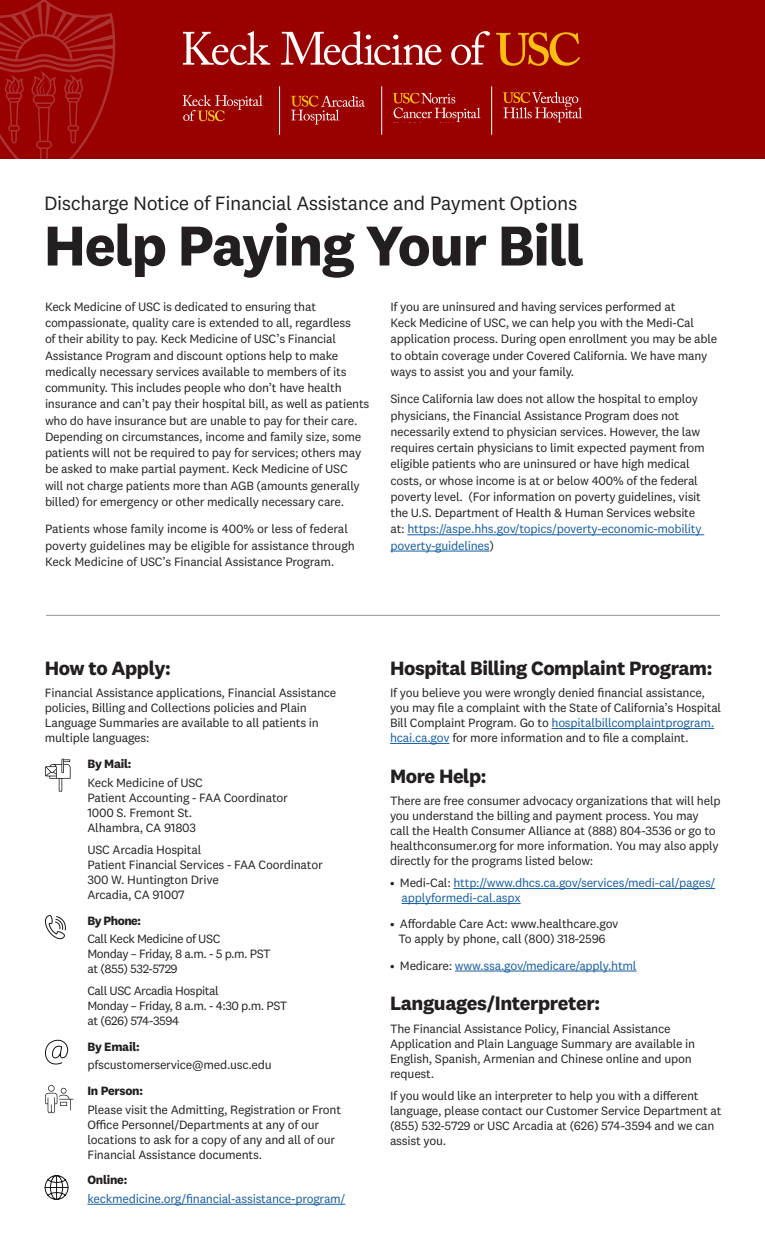
<style>
.page{position:relative;width:765px;height:1260px;background:#fff}
.page>*{position:absolute;margin:0;border:0;box-sizing:border-box;transform-origin:0 0}
.t1{font:700 58.12px "National 2";letter-spacing:-.02em;color:#231f20}
.t2{font:700 20px "National 2";letter-spacing:-.02em;color:#231f20}
.t3{font:20px "National 2";letter-spacing:-.02em;color:#231f20}
.t4{font:12.5px/16.2px "National 2";letter-spacing:-.02em;color:#231f20}
.t5{font:12.5px/15px "National 2";letter-spacing:-.02em;color:#175d9e}
.t6{font:12.5px/15px "National 2";letter-spacing:-.04em;color:#231f20}
.t7{font:700 12.5px "National 2";letter-spacing:-.02em;color:#231f20}
.s1{color:#175d9e}
.s2{color:#231f20}
</style>
<div class="page">
<div style="left:0;top:0;width:765px;height:159px;background:#900"></div>
<svg style="left:0;top:0;width:115px;height:159px"></svg>
<svg style="left:183px;top:95px;width:80px;height:26px"></svg>
<svg style="left:393px;top:93px;width:87px;height:29px"></svg>
<svg style="left:503px;top:92px;width:79px;height:30px"></svg>
<svg style="left:496px;top:32px;width:84px;height:34px"></svg>
<svg style="left:183px;top:31px;width:87px;height:34px"></svg>
<svg style="left:281px;top:31px;width:161px;height:34px"></svg>
<svg style="left:451px;top:31px;width:39px;height:34px"></svg>
<hr style="left:279px;top:86px;width:1px;height:49px;background:#fff">
<hr style="left:381px;top:86px;width:1px;height:49px;background:#fff">
<svg style="left:291px;top:96px;width:74px;height:28px"></svg>
<hr style="left:491px;top:86px;width:1px;height:49px;background:#fff">
<hr style="left:407px;top:534px;width:297px;height:1px;background:#175d9e">
<hr style="left:390px;top:551px;width:99px;height:1px;background:#175d9e">
<hr style="left:87px;top:1204px;width:258px;height:1px;background:#175d9e">
<hr style="left:552px;top:728px;width:162px;height:1px;background:#175d9e">
<hr style="left:390px;top:743px;width:60px;height:1px;background:#175d9e">
<hr style="left:453px;top:888px;width:262px;height:1px;background:#175d9e">
<hr style="left:402px;top:903px;width:119px;height:1px;background:#175d9e">
<hr style="left:455px;top:971px;width:182px;height:1px;background:#175d9e">
<hr style="left:46px;top:615px;width:674px;height:1px;background:#939598">
<svg style="left:45px;top:915px;width:21px;height:25px"></svg>
<svg style="left:45px;top:1039px;width:24px;height:26px"></svg>
<svg style="left:45px;top:759px;width:26px;height:33px"></svg>
<svg style="left:45px;top:1085px;width:28px;height:28px"></svg>
<svg style="left:45px;top:1175px;width:24px;height:25px"></svg>
<p class="t3" style="left:44px;top:191px;width:535px">Discharge Notice of Financial Assistance and Payment Options</p>
<p class="t1" style="left:44px;top:210px;width:541px">Help Paying Your Bill</p>
<p class="t4" style="left:45px;top:298px;width:326px">Keck Medicine of USC is dedicated to ensuring that compassionate, quality care is extended to all, regardless<br>of their ability to pay. Keck Medicine of USC’s Financial Assistance Program and discount options help to make medically necessary services available to members of its community. This includes people who don’t have health insurance and can’t pay their hospital bill, as well as patients who do have insurance but are unable to pay for their care.<br>Depending on circumstances, income and family size, some patients will not be required to pay for services; others may be asked to make partial payment. Keck Medicine of USC will not charge patients more than AGB (amounts generally billed) for emergency or other medically necessary care.</p>
<p class="t4" style="left:45px;top:521px;width:311px">Patients whose family income is 400% or less of federal poverty guidelines may be eligible for assistance through<br>Keck Medicine of USC’s Financial Assistance Program.</p>
<p class="t4" style="left:390px;top:298px;width:328px">If you are uninsured and having services performed at<br>Keck Medicine of USC, we can help you with the Medi-Cal application process. During open enrollment you may be able to obtain coverage under Covered California. We have many ways to assist you and your family.</p>
<p class="t4" style="left:390px;top:391px;width:316px">Since California law does not allow the hospital to employ physicians, the Financial Assistance Program does not necessarily extend to physician services. However, the law requires certain physicians to limit expected payment from eligible patients who are uninsured or have high medical costs, or whose income is at or below 400% of the federal poverty level. (For information on poverty guidelines, visit the U.S. Department of Health &amp; Human Services website at: <span class="s1">https://aspe.hhs.gov/topics/poverty-economic-mobility poverty-guidelines</span>)</p>
<p class="t2" style="left:45px;top:656px;width:127px">How to Apply:</p>
<p class="t4" style="left:45px;top:685px;width:293px;line-height:15px">Financial Assistance applications, Financial Assistance policies, Billing and Collections policies and Plain Language Summaries are available to all patients in multiple languages:</p>
<p class="t7" style="left:87px;top:756px;width:45px">By Mail:</p>
<p class="t4" style="left:87px;top:775px;width:202px;line-height:15px">Keck Medicine of USC<br>Patient Accounting - FAA Coordinator<br>1000 S. Fremont St.<br>Alhambra, CA 91803</p>
<p class="t4" style="left:87px;top:842px;width:237px;line-height:15px">USC Arcadia Hospital<br>Patient Financial Services - FAA Coordinator<br>300 W. Huntington Drive<br>Arcadia, CA 91007</p>
<p class="t7" style="left:87px;top:912px;width:55px">By Phone:</p>
<p class="t6" style="left:87px;top:931px;width:185px">Call Keck Medicine of USC<br>Monday – Friday, 8 a.m. - 5 p.m. PST at (855) 532-5729</p>
<p class="t6" style="left:87px;top:983px;width:201px">Call USC Arcadia Hospital<br>Monday – Friday, 8 a.m. - 4:30 p.m. PST at (626) 574-3594</p>
<p class="t7" style="left:87px;top:1039px;width:54px">By Email:</p>
<p class="t4" style="left:87px;top:1057px;width:186px">pfscustomerservice@med.usc.edu</p>
<p class="t7" style="left:87px;top:1083px;width:57px">In Person:</p>
<p class="t4" style="left:87px;top:1102px;width:255px;line-height:15px">Please visit the Admitting, Registration or Front Office Personnel/Departments at any of our locations to ask for a copy of any and all of our Financial Assistance documents.</p>
<p class="t7" style="left:87px;top:1172px;width:41px">Online:</p>
<p class="t5" style="left:87px;top:1191px;width:259px">keckmedicine.org/financial-assistance-program/</p>
<p class="t2" style="left:390px;top:656px;width:324px">Hospital Billing Complaint Program:</p>
<p class="t4" style="left:390px;top:685px;width:333px;line-height:15px">If you believe you were wrongly denied financial assistance, you may file a complaint with the State of California’s Hospital Bill Complaint Program. Go to <span class="s1">hospitalbillcomplaintprogram. hcai.ca.gov</span> for more information and to file a complaint.</p>
<p class="t2" style="left:390px;top:764px;width:98px">More Help:</p>
<p class="t4" style="left:390px;top:793px;width:332px;line-height:15px">There are free consumer advocacy organizations that will help you understand the billing and payment process. You may call the Health Consumer Alliance at (888) 804-3536 or go to healthconsumer.org for more information. You may also apply directly for the programs listed below:</p>
<p class="t5" style="left:402px;top:875px;width:315px;text-indent:-11px"><span class="s2">• Medi-Cal:</span> http://www.dhcs.ca.gov/services/medi-cal/pages/ applyformedi-cal.aspx</p>
<p class="t4" style="left:390px;top:916px;width:230px;line-height:15px;text-align:center">• Affordable Care Act: www.healthcare.gov<br>To apply by phone, call (800) 318-2596</p>
<p class="t5" style="left:390px;top:958px;width:248px"><span class="s2">• Medicare:</span> www.ssa.gov/medicare/apply.html</p>
<p class="t2" style="left:390px;top:991px;width:211px">Languages/Interpreter:</p>
<p class="t4" style="left:390px;top:1021px;width:307px;line-height:15px">The Financial Assistance Policy, Financial Assistance Application and Plain Language Summary are available in English, Spanish, Armenian and Chinese online and upon request.</p>
<p class="t4" style="left:390px;top:1088px;width:333px;line-height:15px">If you would like an interpreter to help you with a different language, please contact our Customer Service Department at (855) 532-5729 or USC Arcadia at (626) 574-3594 and we can assist you.</p>
</div>
